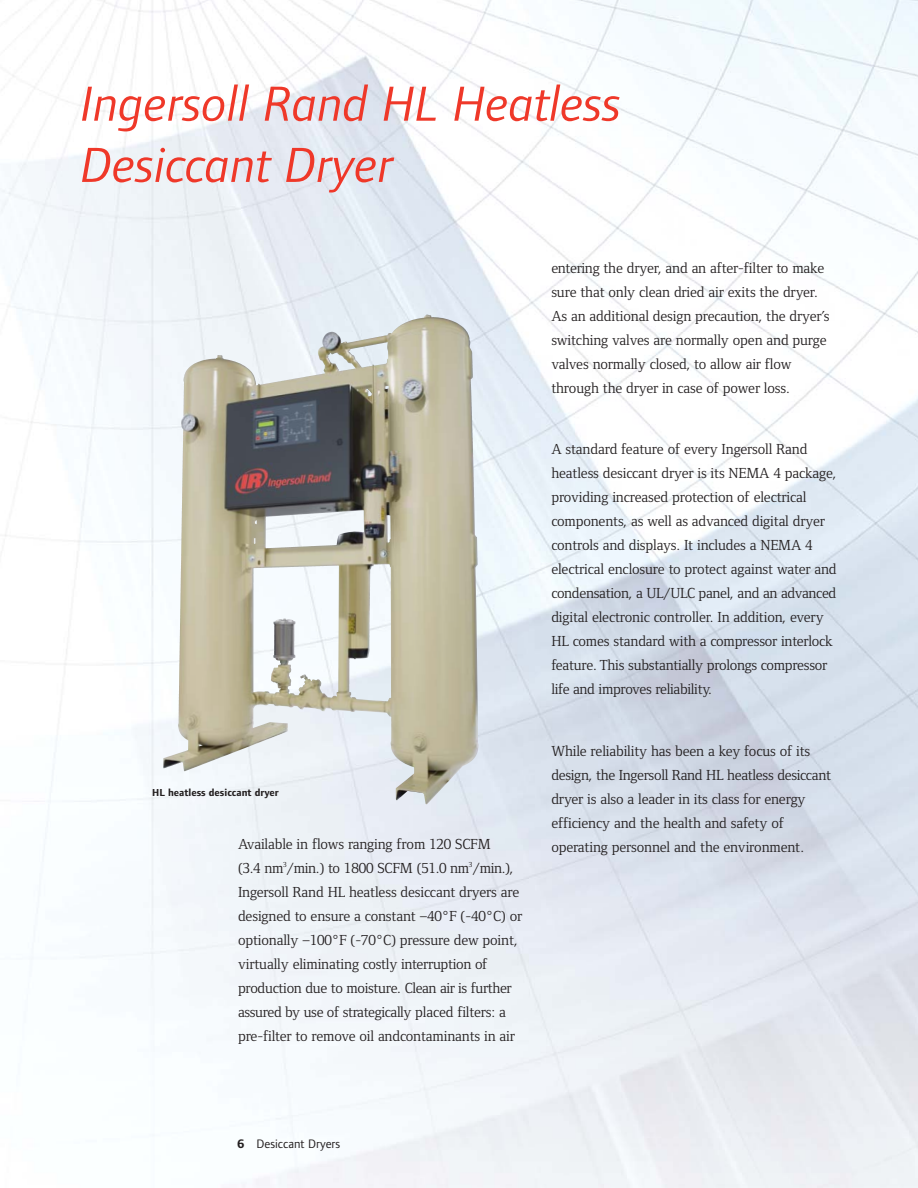
<style>
.page{position:relative;width:918px;height:1188px;background:#fff}
.page>*{position:absolute;margin:0;border:0;box-sizing:border-box;transform-origin:0 0}
.t1{font:italic 51px/61.2px "Foundry Form Sans";color:#ef3829}
.t2{font:15px/24px "Foundry Form Serif";letter-spacing:-.01em;color:#231f20}
.t3{font:12.75px "Foundry Form Sans";color:#231f20}
.t4{font:700 10.5px "Foundry Form Sans";color:#231f20}
.s1{font-weight:700}
</style>
<div class="page">
<img style="left:0;top:0;width:918px;height:1188px">
<img style="left:416px;top:379px;width:63px;height:425px">
<h1 class="t1" style="left:81px;top:78px;width:542px">Ingersoll Rand HL Heatless<br>Desiccant Dryer</h1>
<p class="t2" style="left:551px;top:257px;width:280px">entering the dryer, and an after-filter to make sure that only clean dried air exits the dryer.<br>As an additional design precaution, the dryer’s switching valves are normally open and purge valves normally closed, to allow air flow through the dryer in case of power loss.</p>
<p class="t4" style="left:152px;top:789px;width:128px">HL heatless desiccant dryer</p>
<p class="t2" style="left:238px;top:833px;width:286px">Available in flows ranging from 120 SCFM<br>(3.4 nm<sup>3</sup>/min.) to 1800 SCFM (51.0 nm<sup>3</sup>/min.), Ingersoll Rand HL heatless desiccant dryers are designed to ensure a constant –40°F (-40°C) or optionally –100°F (-70°C) pressure dew point, virtually eliminating costly interruption of production due to moisture. Clean air is further assured by use of strategically placed filters: a pre-filter to remove oil andcontaminants in air</p>
<p class="t2" style="left:551px;top:439px;width:287px">A standard feature of every Ingersoll Rand heatless desiccant dryer is its NEMA 4 package, providing increased protection of electrical components, as well as advanced digital dryer controls and displays. It includes a NEMA 4 electrical enclosure to protect against water and condensation, a UL/ULC panel, and an advanced digital electronic controller. In addition, every HL comes standard with a compressor interlock feature. This substantially prolongs compressor life and improves reliability.</p>
<p class="t2" style="left:551px;top:740px;width:281px">While reliability has been a key focus of its design, the Ingersoll Rand HL heatless desiccant dryer is also a leader in its class for energy efficiency and the health and safety of operating personnel and the environment.</p>
<p class="t3" style="left:237px;top:1139px;width:104px"><span class="s1">6</span> Desiccant Dryers</p>
</div>
